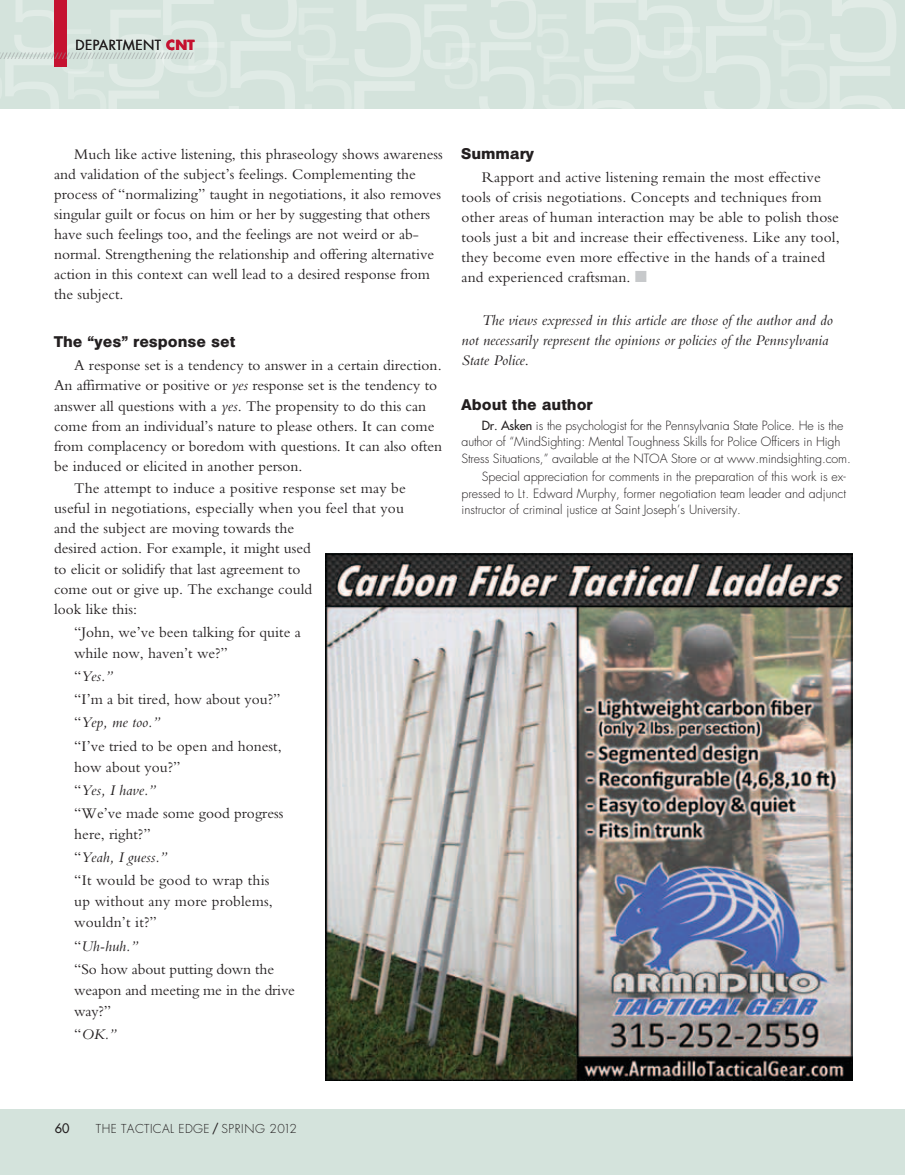
<style>
.page{position:relative;width:905px;height:1175px;background:#fff}
.page>*{position:absolute;margin:0;border:0;box-sizing:border-box;transform-origin:0 0}
.t1{font:15.3px/20px "Bembo";color:#231f20}
.t2{font:italic 15.3px/19.5px "Bembo";color:#231f20}
.t3{font:700 15px "Heroic";letter-spacing:.04em;color:#231f20}
.t4{font:13.5px "Futura";color:#231f20}
.t5{font:700 13.5px "Futura";color:#c51230}
.t6{font:12.75px "Futura";color:#231f20}
.t7{font:300 12.3px/16.5px "Futura";letter-spacing:-.01em;color:#231f20}
.t8{font:300 12px "Futura";letter-spacing:.03em;color:#231f20}
.t9{font:6.75px "Futura";color:#949698}
.s1{font-style:italic}
.s2{font-style:normal}
.s3{font-family:"Monotype Sorts";color:#c7c9cb}
.s4{font-weight:400}
.s5{font-weight:400;color:#949698}
</style>
<div class="page">
<svg style="left:0;top:0;width:896px;height:109px;background:#d7e5de"></svg>
<div style="left:0;top:1109px;width:904px;height:65px;background:#d4e3dc"></div>
<div style="left:54px;top:0;width:12px;height:67px;background:#c51230"></div>
<img style="left:326px;top:553px;width:526px;height:527px">
<p class="t4" style="left:76px;top:36px;width:9px">DEPA</p>
<p class="t4" style="left:109px;top:36px;width:18px">RTMENT</p>
<p class="t5" style="left:166px;top:36px;width:11px">CNT</p>
<p class="t9" style="left:0;top:52px;width:195px">/////////////////////////////////////////////////////</p>
<p class="t4" style="left:116px;top:36px;width:5px">T</p>
<p class="t1" style="left:54px;top:144px;width:390px;text-indent:20px">Much like active listening, this phraseology shows awareness and validation of the subject’s feelings. Complementing the process of “normalizing” taught in negotiations, it also removes singular guilt or focus on him or her by suggesting that others have such feelings too, and the feelings are not weird or ab&shy;normal. Strengthening the relationship and offering alternative action in this context can well lead to a desired response from the subject.</p>
<p class="t3" style="left:54px;top:334px;width:182px">The “yes” response set</p>
<p class="t1" style="left:54px;top:355px;width:390px;text-indent:20px">A response set is a tendency to answer in a certain direction.<br>An affirmative or positive or <span class="s1">yes</span> response set is the tendency to answer all questions with a <span class="s1">yes</span>. The propensity to do this can come from an individual’s nature to please others. It can come from complacency or boredom with questions. It can also often be induced or elicited in another person.</p>
<p class="t1" style="left:54px;top:478px;width:353px;text-indent:20px">The attempt to induce a positive response set may be useful in negotiations, especially when you feel that you and the subject are moving towards the<br>desired action. For example, it might used<br>to elicit or solidify that last agreement to<br>come out or give up. The exchange could<br>look like this:</p>
<p class="t1" style="left:74px;top:621px;width:228px;line-height:21px">“John, we’ve been talking for quite a while now, haven’t we?”</p>
<p class="t1" style="left:74px;top:664px;width:209px;line-height:23.1px">“<span class="s1">Yes.”<br></span>“I’m a bit tired, how about you?” “<span class="s1">Yep, me too.”<br></span>“I’ve tried to be open and honest,</p>
<p class="t1" style="left:74px;top:755px;width:211px;line-height:23.1px">how about you?”<br>“<span class="s1">Yes, I have.”<br></span>“We’ve made some good progress</p>
<p class="t1" style="left:74px;top:822px;width:197px;line-height:23.1px">here, right?”<br>“<span class="s1">Yeah, I guess.”<br></span>“It would be good to wrap this</p>
<p class="t1" style="left:74px;top:890px;width:200px;line-height:21px">up without any more problems, wouldn’t it?”</p>
<p class="t1" style="left:74px;top:933px;width:201px;line-height:23.1px">“<span class="s1">Uh-huh.”<br></span>“So how about putting down the</p>
<p class="t1" style="left:74px;top:979px;width:222px;line-height:21px">weapon and meeting me in the drive way?”</p>
<p class="t2" style="left:74px;top:1024px;width:44px"><span class="s2">“</span>OK.”</p>
<p class="t3" style="left:461px;top:146px;width:74px">Summary</p>
<p class="t1" style="left:461px;top:167px;width:380px;text-indent:20px">Rapport and active listening remain the most effective tools of crisis negotiations. Concepts and techniques from other areas of human interaction may be able to polish those tools just a bit and increase their effectiveness. Like any tool, they become even more effective in the hands of a trained and experienced craftsman. <span class="s3">n</span></p>
<p class="t2" style="left:461px;top:311px;width:373px;text-indent:20px">The views expressed in this article are those of the author and do not necessarily represent the opinions or policies of the Pennsylvania<br>State Police<span class="s2">.</span></p>
<p class="t3" style="left:461px;top:397px;width:132px">About the author</p>
<p class="t7" style="left:461px;top:417px;width:391px;text-indent:20px"><span class="s4">Dr. Asken</span> is the psychologist for the Pennsylvania State Police. He is the author of “MindSighting: Mental Toughness Skills for Police Officers in H igh<br>Stress Situations,” available at the NTOA Store or at www.mindsighting.com.</p>
<p class="t7" style="left:461px;top:469px;width:386px;text-align:justify;text-indent:20px">Special appreciation for comments in the preparation of this work is ex&shy;pressed to Lt. Edward Murphy, former negotiation team leader and adjunct instructor of criminal justice at Saint Joseph’s University.</p>
<p class="t6" style="left:53px;top:1120px;width:12px">Q</p>
<p class="t8" style="left:90px;top:1121px;width:203px">The Tactical Edge <span class="s5">/</span> Spring 2012</p>
<p class="t6" style="left:55px;top:1120px;width:16px">60</p>
<p class="t8" style="left:96px;top:1121px;width:202px">The Tactical Edge <span class="s4">/</span> Spring 2012</p>
</div>
